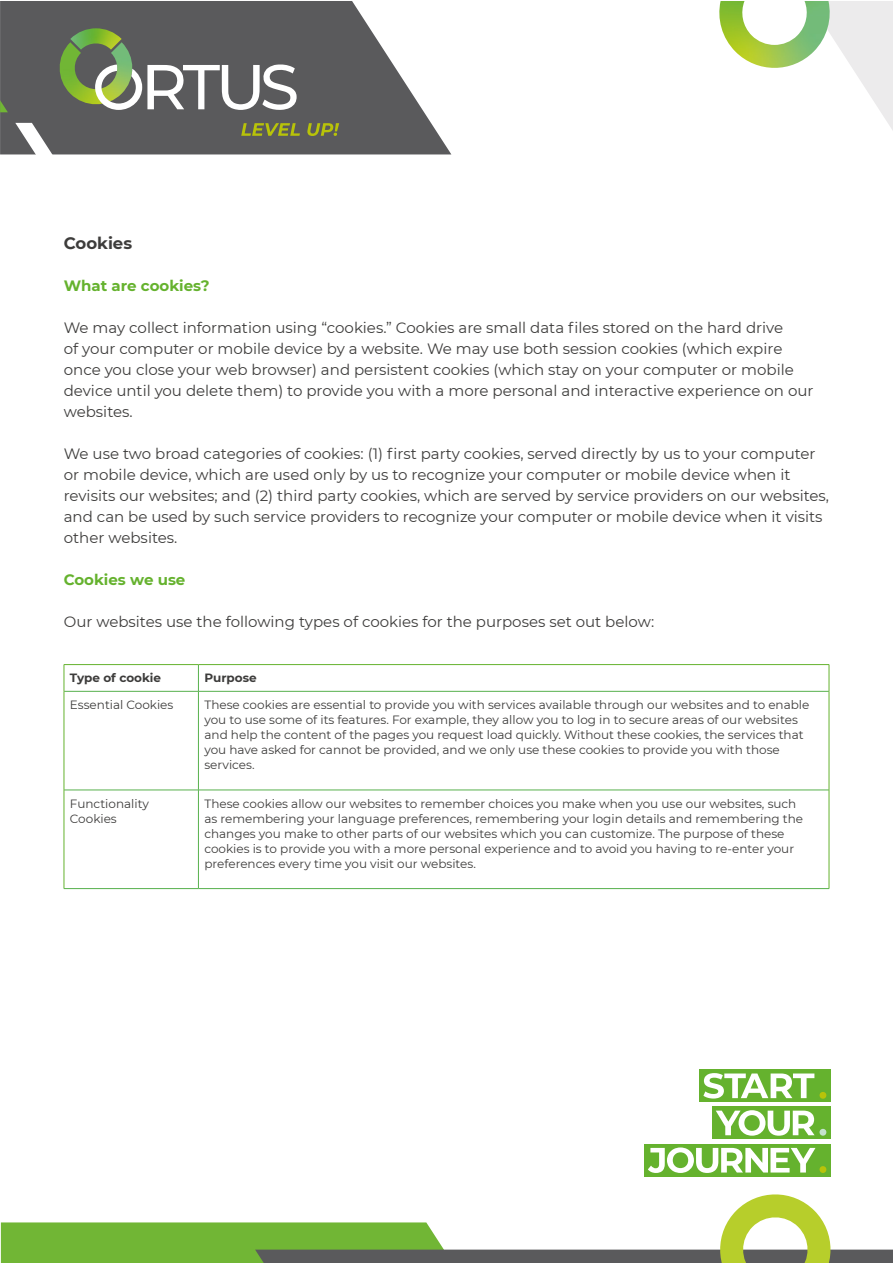
<style>
.page{position:relative;width:893px;height:1263px;background:#fff}
.page>*{position:absolute;margin:0;border:0;box-sizing:border-box;transform-origin:0 0}
.t1{font:700 16.5px "Montserrat";color:#3d3c3b}
.t2{font:15px/21px "Montserrat";color:#3d3c3b}
.t3{font:700 15px "Montserrat";color:#65b22e}
.t4{font:12px/15px "Montserrat";color:#3d3c3b}
.t5{font:700 12px "Montserrat";color:#3d3c3b}
</style>
<div class="page">
<svg style="left:0;top:1px;width:451px;height:153px;background:#717173"></svg>
<svg style="left:0;top:100px;width:8px;height:12px"></svg>
<svg style="left:15px;top:123px;width:43px;height:32px"></svg>
<svg style="left:832px;top:1px;width:61px;height:129px"></svg>
<img style="left:719px;top:1px;width:113px;height:67px">
<img style="left:58px;top:42px;width:76px;height:64px">
<img style="left:70px;top:28px;width:52px;height:22px">
<svg style="left:95px;top:64px;width:202px;height:46px"></svg>
<svg style="left:241px;top:123px;width:59px;height:13px"></svg>
<svg style="left:307px;top:123px;width:32px;height:13px"></svg>
<div style="left:1px;top:1222px;width:254px;height:41px;background:#71b635"></div>
<svg style="left:255px;top:1194px;width:638px;height:69px"></svg>
<div style="left:699px;top:1069px;width:131px;height:33px;background:#65b22e"></div>
<div style="left:819px;top:1092px;width:7px;height:7px;background:#b8c309;border-radius:50%"></div>
<svg style="left:703px;top:1073px;width:111px;height:25px"></svg>
<div style="left:712px;top:1106px;width:118px;height:33px;background:#65b22e"></div>
<div style="left:819px;top:1129px;width:7px;height:7px;background:#c5e2ce;border-radius:50%"></div>
<svg style="left:716px;top:1110px;width:99px;height:26px"></svg>
<div style="left:644px;top:1144px;width:186px;height:33px;background:#65b22e"></div>
<div style="left:819px;top:1166px;width:7px;height:7px;background:#b8c309;border-radius:50%"></div>
<svg style="left:648px;top:1147px;width:167px;height:26px"></svg>
<svg style="left:198px;top:665px;width:1px;height:26px"></svg>
<hr style="left:64px;top:691px;width:134px;height:1px;background:#57b14d">
<hr style="left:198px;top:691px;width:631px;height:1px;background:#57b14d">
<hr style="left:198px;top:691px;width:1px;height:99px;background:#57b14d">
<hr style="left:64px;top:790px;width:134px;height:1px;background:#57b14d">
<hr style="left:198px;top:790px;width:631px;height:1px;background:#57b14d">
<hr style="left:198px;top:790px;width:1px;height:98px;background:#57b14d">
<hr style="left:64px;top:888px;width:134px;height:1px;background:#57b14d">
<hr style="left:198px;top:888px;width:631px;height:1px;background:#57b14d">
<hr style="left:64px;top:664px;width:134px;height:1px;background:#65b22e">
<svg style="left:64px;top:665px;width:1px;height:26px"></svg>
<hr style="left:198px;top:664px;width:631px;height:1px;background:#65b22e">
<svg style="left:829px;top:665px;width:1px;height:26px"></svg>
<hr style="left:64px;top:691px;width:1px;height:99px;background:#65b22e">
<hr style="left:829px;top:691px;width:1px;height:99px;background:#65b22e">
<hr style="left:64px;top:790px;width:1px;height:98px;background:#65b22e">
<hr style="left:829px;top:790px;width:1px;height:98px;background:#65b22e">
<p class="t1" style="left:64px;top:231px;width:70px">Cookies</p>
<p class="t3" style="left:64px;top:275px;width:147px">What are cookies?</p>
<p class="t2" style="left:64px;top:317px;width:751px">We may collect information using “cookies.” Cookies are small data files stored on the hard drive<br>of your computer or mobile device by a website. We may use both session cookies (which expire once you close your web browser) and persistent cookies (which stay on your computer or mobile device until you delete them) to provide you with a more personal and interactive experience on our websites.</p>
<p class="t2" style="left:64px;top:443px;width:767px">We use two broad categories of cookies: (1) first party cookies, served directly by us to your computer or mobile device, which are used only by us to recognize your computer or mobile device when it revisits our websites; and (2) third party cookies, which are served by service providers on our websites, and can be used by such service providers to recognize your computer or mobile device when it visits other websites.</p>
<p class="t3" style="left:64px;top:569px;width:123px">Cookies we use</p>
<p class="t2" style="left:64px;top:611px;width:592px">Our websites use the following types of cookies for the purposes set out below:</p>
<p class="t5" style="left:70px;top:669px;width:93px">Type of cookie</p>
<p class="t5" style="left:204px;top:669px;width:54px">Purpose</p>
<p class="t4" style="left:70px;top:697px;width:105px">Essential Cookies</p>
<p class="t4" style="left:204px;top:697px;width:606px">These cookies are essential to provide you with services available through our websites and to enable you to use some of its features. For example, they allow you to log in to secure areas of our websites and help the content of the pages you request load quickly. Without these cookies, the services that you have asked for cannot be provided, and we only use these cookies to provide you with those services.</p>
<p class="t4" style="left:70px;top:795px;width:80px">Functionality<br>Cookies</p>
<p class="t4" style="left:204px;top:795px;width:600px">These cookies allow our websites to remember choices you make when you use our websites, such as remembering your language preferences, remembering your login details and remembering the changes you make to other parts of our websites which you can customize. The purpose of these cookies is to provide you with a more personal experience and to avoid you having to re-enter your preferences every time you visit our websites.</p>
</div>
